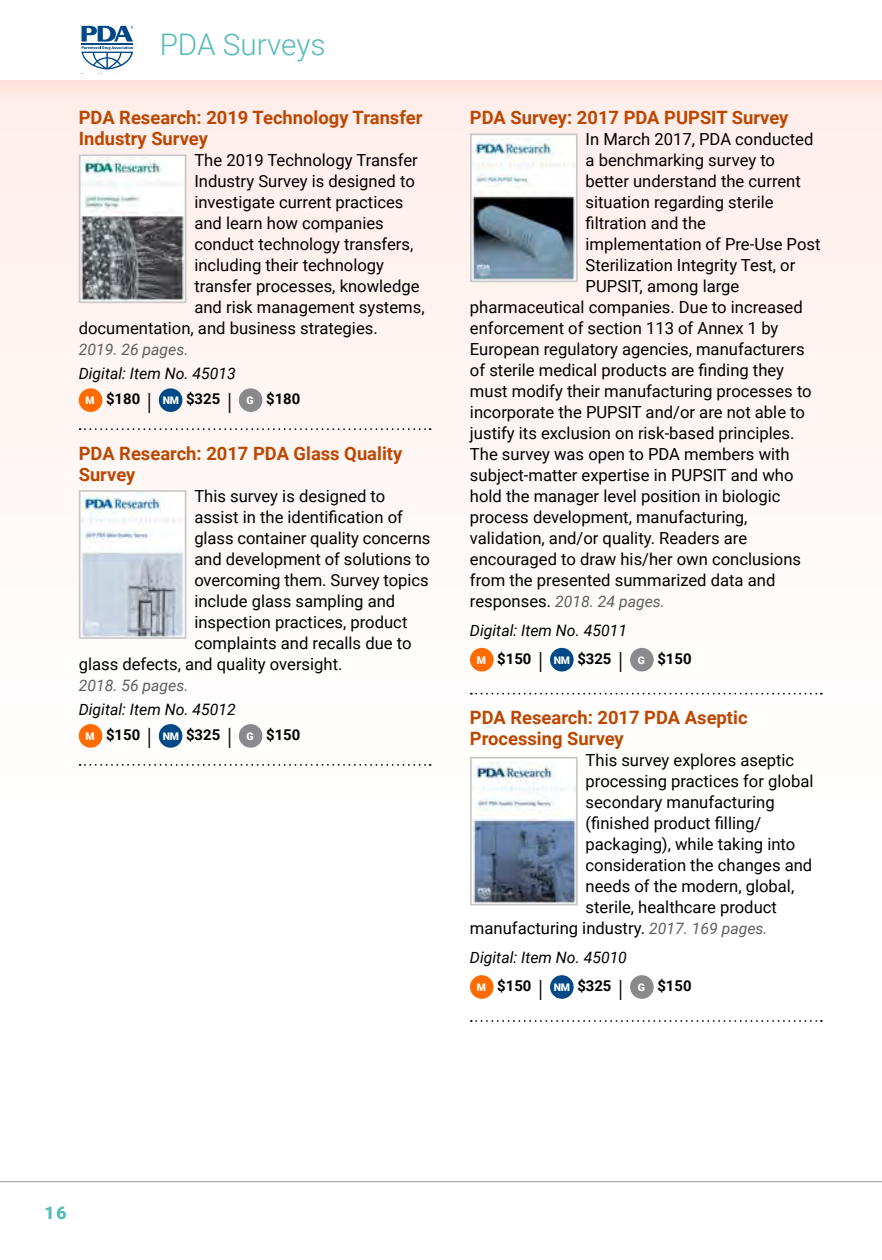
<style>
.page{position:relative;width:882px;height:1260px;background:#fff}
.page>*{position:absolute;margin:0;border:0;box-sizing:border-box;transform-origin:0 0}
.t1{font:300 29.75px "Roboto";color:#55bbb8}
.t2{font:700 18.38px/21px "Roboto";color:#bd4700}
.t3{font:900 17.5px "Roboto";color:#55bbb8}
.t4{font:16.62px "Roboto";color:#000}
.t5{font:italic 15.75px/28.9px "Roboto";color:#000}
.t6{font:italic 15.75px "Roboto";color:#5e5e5f}
.t7{font:700 14.88px "Roboto";color:#000}
.t8{font:9.97px "Delicious";color:#000}
.t9{font:700 9.97px "Delicious";color:#000}
.s1{font-weight:900;font-size:10.5px;color:#fff}
.s2{font-size:23.8px}
.s3{font-style:normal;font-size:16.62px}
.s4{color:#5e5e5f}
.s5{font-style:italic;font-size:15.75px;color:#5e5e5f}
</style>
<div class="page">
<svg style="left:81px;top:26px;width:52px;height:44px"></svg>
<hr style="left:0;top:1181px;width:882px;height:1px;background:#95999e">
<div style="left:0;top:80px;width:882px;height:722px;background:#fff6f3"></div>
<svg style="left:80px;top:428px;width:351px;height:2px"></svg>
<svg style="left:80px;top:764px;width:351px;height:2px"></svg>
<img style="left:82px;top:157px;width:101px;height:143px">
<div style="left:79px;top:154px;width:107px;height:149px;border:2px solid #cac8c8"></div>
<div style="left:79px;top:388px;width:23px;height:24px;background:#ff6b00;border-radius:50%"></div>
<div style="left:159px;top:388px;width:23px;height:24px;background:#004987;border-radius:50%"></div>
<div style="left:239px;top:388px;width:23px;height:24px;background:#8a8a8d;border-radius:50%"></div>
<img style="left:82px;top:494px;width:101px;height:142px">
<div style="left:79px;top:490px;width:107px;height:149px;border:2px solid #cac8c8"></div>
<div style="left:79px;top:724px;width:23px;height:24px;background:#ff6b00;border-radius:50%"></div>
<div style="left:159px;top:724px;width:23px;height:24px;background:#004987;border-radius:50%"></div>
<div style="left:239px;top:724px;width:23px;height:24px;background:#8a8a8d;border-radius:50%"></div>
<svg style="left:471px;top:693px;width:351px;height:2px"></svg>
<svg style="left:471px;top:1020px;width:351px;height:2px"></svg>
<img style="left:473px;top:139px;width:102px;height:140px">
<div style="left:470px;top:133px;width:108px;height:149px;border:2px solid #cac8c8"></div>
<div style="left:470px;top:648px;width:24px;height:24px;background:#ff6b00;border-radius:50%"></div>
<div style="left:550px;top:648px;width:24px;height:24px;background:#004987;border-radius:50%"></div>
<div style="left:630px;top:648px;width:24px;height:24px;background:#8a8a8d;border-radius:50%"></div>
<img style="left:473px;top:762px;width:102px;height:141px">
<div style="left:470px;top:757px;width:108px;height:149px;border:2px solid #cac8c8"></div>
<div style="left:470px;top:975px;width:24px;height:24px;background:#ff6b00;border-radius:50%"></div>
<div style="left:550px;top:975px;width:24px;height:24px;background:#004987;border-radius:50%"></div>
<div style="left:630px;top:975px;width:24px;height:24px;background:#8a8a8d;border-radius:50%"></div>
<h1 class="t1" style="left:160px;top:24px;width:168px">PDA Surveys</h1>
<p class="t2" style="left:79px;top:106px;width:345px">PDA Research: 2019 Technology Transfer<br>Industry Survey</p>
<p class="t4" style="left:194px;top:148px;width:225px">The 2019 Technology Transfer</p>
<p class="t4" style="left:194px;top:169px;width:222px">Industry Survey is designed to</p>
<p class="t4" style="left:194px;top:190px;width:211px">investigate current practices</p>
<p class="t4" style="left:194px;top:211px;width:191px">and learn how companies</p>
<p class="t4" style="left:194px;top:232px;width:221px">conduct technology transfers,</p>
<p class="t4" style="left:194px;top:253px;width:191px">including their technology</p>
<p class="t4" style="left:194px;top:274px;width:227px">transfer processes, knowledge</p>
<p class="t4" style="left:194px;top:295px;width:232px">and risk management systems,</p>
<p class="t4" style="left:79px;top:316px;width:301px">documentation, and business strategies.</p>
<p class="t6" style="left:79px;top:338px;width:111px">2019. 26 pages.</p>
<p class="t5" style="left:79px;top:358px;width:159px">Digital: Item No. 45013</p>
<p class="t7" style="left:86px;top:389px;width:216px"><span class="s1">M</span> $180 <span class="s2">|</span> <span class="s1">NM</span> $325 <span class="s2">|</span> <span class="s1">G</span> $180</p>
<p class="t2" style="left:79px;top:442px;width:325px">PDA Research: 2017 PDA Glass Quality<br>Survey</p>
<p class="t4" style="left:194px;top:484px;width:192px">This survey is designed to</p>
<p class="t4" style="left:194px;top:505px;width:210px">assist in the identification of</p>
<p class="t4" style="left:194px;top:526px;width:238px">glass container quality concerns</p>
<p class="t4" style="left:194px;top:547px;width:237px">and development of solutions to</p>
<p class="t4" style="left:194px;top:568px;width:236px">overcoming them. Survey topics</p>
<p class="t4" style="left:194px;top:589px;width:202px">include glass sampling and</p>
<p class="t4" style="left:194px;top:610px;width:215px">inspection practices, product</p>
<p class="t4" style="left:194px;top:631px;width:219px">complaints and recalls due to</p>
<p class="t4" style="left:79px;top:652px;width:265px">glass defects, and quality oversight.</p>
<p class="t6" style="left:79px;top:674px;width:111px">2018. 56 pages.</p>
<p class="t5" style="left:79px;top:694px;width:159px">Digital: Item No. 45012</p>
<p class="t7" style="left:86px;top:725px;width:216px"><span class="s1">M</span> $150 <span class="s2">|</span> <span class="s1">NM</span> $325 <span class="s2">|</span> <span class="s1">G</span> $150</p>
<p class="t9" style="left:221px;top:155px;width:17px">RGB</p>
<p class="t9" style="left:314px;top:155px;width:71px">Hex code for Web</p>
<p class="t8" style="left:221px;top:171px;width:68px">R:51 G:95 B:155</p>
<p class="t8" style="left:314px;top:171px;width:34px">#335F9B</p>
<p class="t2" style="left:470px;top:106px;width:320px">PDA Survey: 2017 PDA PUPSIT Survey</p>
<p class="t4" style="left:586px;top:127px;width:229px">In March 2017, PDA conducted</p>
<p class="t4" style="left:586px;top:148px;width:191px">a benchmarking survey to</p>
<p class="t4" style="left:586px;top:169px;width:217px">better understand the current</p>
<p class="t4" style="left:586px;top:190px;width:189px">situation regarding sterile</p>
<p class="t4" style="left:586px;top:211px;width:122px">filtration and the</p>
<p class="t4" style="left:586px;top:232px;width:236px">implementation of Pre-Use Post</p>
<p class="t4" style="left:586px;top:253px;width:211px">Sterilization Integrity Test, or</p>
<p class="t4" style="left:586px;top:274px;width:155px">PUPSIT, among large</p>
<p class="t4" style="left:470px;top:295px;width:334px">pharmaceutical companies. Due to increased</p>
<p class="t4" style="left:470px;top:316px;width:310px">enforcement of section 113 of Annex 1 by</p>
<p class="t4" style="left:470px;top:337px;width:336px">European regulatory agencies, manufacturers</p>
<p class="t4" style="left:470px;top:358px;width:316px">of sterile medical products are finding they</p>
<p class="t4" style="left:470px;top:379px;width:343px">must modify their manufacturing processes to</p>
<p class="t4" style="left:470px;top:400px;width:337px">incorporate the PUPSIT and/or are not able to</p>
<p class="t4" style="left:470px;top:421px;width:326px">justify its exclusion on risk-based principles.</p>
<p class="t4" style="left:470px;top:442px;width:321px">The survey was open to PDA members with</p>
<p class="t4" style="left:470px;top:463px;width:325px">subject-matter expertise in PUPSIT and who</p>
<p class="t4" style="left:470px;top:484px;width:312px">hold the manager level position in biologic</p>
<p class="t4" style="left:470px;top:505px;width:279px">process development, manufacturing,</p>
<p class="t4" style="left:470px;top:526px;width:279px">validation, and/or quality. Readers are</p>
<p class="t4" style="left:470px;top:547px;width:333px">encouraged to draw his/her own conclusions</p>
<p class="t4" style="left:470px;top:568px;width:307px">from the presented summarized data and</p>
<p class="t5" style="left:470px;top:586px;width:196px"><span class="s3">responses.</span> <span class="s4">2018. 24 pages.<br></span>Digital: Item No. 45011</p>
<p class="t7" style="left:477px;top:648px;width:216px"><span class="s1">M</span> $150 <span class="s2">|</span> <span class="s1">NM</span> $325 <span class="s2">|</span> <span class="s1">G</span> $150</p>
<p class="t2" style="left:470px;top:707px;width:279px">PDA Research: 2017 PDA Aseptic<br>Processing Survey</p>
<p class="t4" style="left:586px;top:749px;width:210px">This survey explores aseptic</p>
<p class="t4" style="left:586px;top:770px;width:229px">processing practices for global</p>
<p class="t4" style="left:586px;top:791px;width:191px">secondary manufacturing</p>
<p class="t4" style="left:586px;top:812px;width:177px">(finished product filling/</p>
<p class="t4" style="left:586px;top:833px;width:211px">packaging), while taking into</p>
<p class="t4" style="left:586px;top:854px;width:228px">consideration the changes and</p>
<p class="t4" style="left:586px;top:875px;width:210px">needs of the modern, global,</p>
<p class="t4" style="left:586px;top:896px;width:193px">sterile, healthcare product</p>
<p class="t4" style="left:470px;top:917px;width:299px">manufacturing industry. <span class="s5">2017. 169 pages.</span></p>
<p class="t5" style="left:470px;top:943px;width:159px">Digital: Item No. 45010</p>
<p class="t7" style="left:477px;top:976px;width:216px"><span class="s1">M</span> $150 <span class="s2">|</span> <span class="s1">NM</span> $325 <span class="s2">|</span> <span class="s1">G</span> $150</p>
<p class="t3" style="left:45px;top:1200px;width:24px">16</p>
</div>
